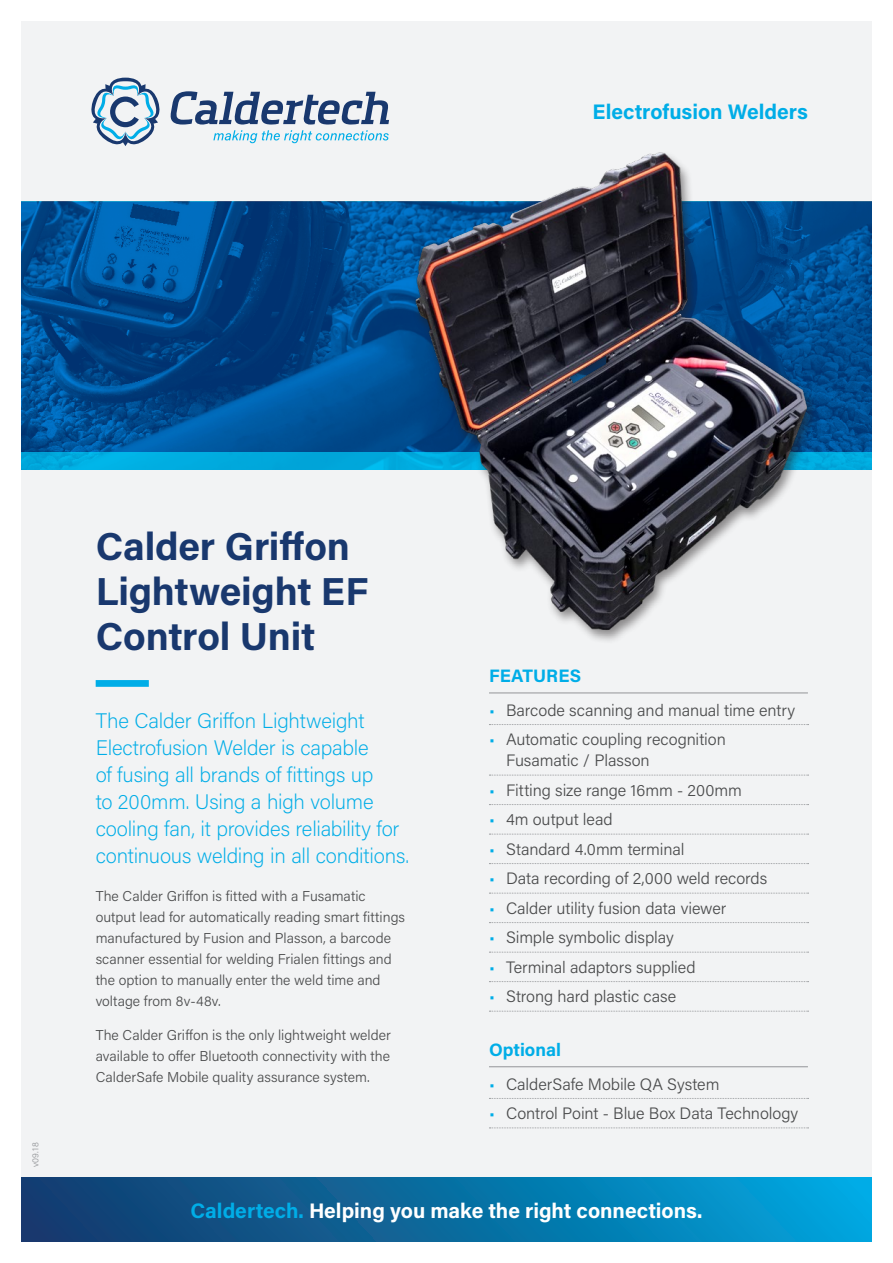
<style>
.page{position:relative;width:893px;height:1263px;background:#fff}
.page>*{position:absolute;margin:0;border:0;box-sizing:border-box;transform-origin:0 0}
.TITLES_26_30_12mm{font:700 39px/45px "Acumin Pro";letter-spacing:-.005em;color:#19386e}
.INTRO_COPY_14_18_4{font:200 21px/27px "Acumin Pro";letter-spacing:-.01em;color:#00ade7}
.t1{font:700 21px "Acumin Pro";color:#fff}
.CATEGORY_14_Auto{font:700 21px "Acumin Pro";color:#00ade7}
.SUB_TITLES_12_Auto{font:700 18px "Acumin Pro";color:#00ade7}
.BULLETS_11_14_3mm{font:300 16.5px/21px "Acumin Pro";letter-spacing:-.005em;color:#4b4c4d}
.BODY_9_5_14_3mm{font:300 14.25px/21px "Acumin Pro";color:#4b4c4d}
.t2{font:300 9px "Acumin Pro";color:#939598}
.s1{color:#00ade7}
</style>
<div class="page">
<div style="left:21px;top:21px;width:851px;height:1157px;background:#f2f3f4"></div>
<div style="left:21px;top:1178px;width:851px;height:64px;background:linear-gradient(to right,#153668,#00a6de)"></div>
<svg style="left:169px;top:91px;width:220px;height:52px"></svg>
<svg style="left:91px;top:78px;width:69px;height:68px"></svg>
<img style="left:21px;top:202px;width:260px;height:251px">
<div style="left:21px;top:453px;width:851px;height:17px;background:#00acdf"></div>
<div style="left:96px;top:680px;width:53px;height:7px;background:#00ade7"></div>
<hr style="left:489px;top:692px;width:319px;height:1px;background:#939598">
<svg style="left:489px;top:724px;width:319px;height:1px"></svg>
<svg style="left:489px;top:775px;width:319px;height:1px"></svg>
<svg style="left:489px;top:804px;width:319px;height:1px"></svg>
<svg style="left:489px;top:834px;width:319px;height:1px"></svg>
<svg style="left:489px;top:863px;width:319px;height:1px"></svg>
<svg style="left:489px;top:893px;width:319px;height:1px"></svg>
<svg style="left:489px;top:922px;width:319px;height:1px"></svg>
<svg style="left:489px;top:952px;width:319px;height:1px"></svg>
<svg style="left:489px;top:981px;width:319px;height:1px"></svg>
<svg style="left:489px;top:1011px;width:319px;height:1px"></svg>
<hr style="left:489px;top:1066px;width:319px;height:1px;background:#939598">
<svg style="left:489px;top:1098px;width:319px;height:1px"></svg>
<svg style="left:489px;top:1127px;width:319px;height:1px"></svg>
<img style="left:281px;top:120px;width:591px;height:522px">
<p class="CATEGORY_14_Auto" style="left:593px;top:97px;width:217px">Electrofusion Welders</p>
<p class="t2" style="left:29px;top:1167px;width:26px;rotate:-90deg">v09.18</p>
<p class="TITLES_26_30_12mm" style="left:96px;top:522px;width:274px">Calder Griffon<br>Lightweight EF<br>Control Unit</p>
<p class="INTRO_COPY_14_18_4" style="left:96px;top:707px;width:315px">The Calder Griffon Lightweight Electrofusion Welder is capable<br>of fusing all brands of fittings up<br>to 200mm. Using a high volume cooling fan, it provides reliability for continuous welding in all conditions.</p>
<p class="BODY_9_5_14_3mm" style="left:96px;top:885px;width:311px">The Calder Griffon is fitted with a Fusamatic output lead for automatically reading smart fittings manufactured by Fusion and Plasson, a barcode scanner essential for welding Frialen fittings and the option to manually enter the weld time and voltage from 8v-48v.</p>
<p class="BODY_9_5_14_3mm" style="left:96px;top:1024px;width:297px;text-align:justify">The Calder Griffon is the only lightweight welder available to offer Bluetooth connectivity with the CalderSafe Mobile quality assurance system.</p>
<p class="SUB_TITLES_12_Auto" style="left:489px;top:663px;width:94px">FEATURES</p>
<p class="BULLETS_11_14_3mm" style="left:489px;top:699px;width:308px"><span class="s1">•</span> Barcode scanning and manual time entry</p>
<p class="BULLETS_11_14_3mm" style="left:506px;top:728px;width:221px;text-indent:-17px"><span class="s1">•</span> Automatic coupling recognition<br>Fusamatic / Plasson</p>
<p class="BULLETS_11_14_3mm" style="left:489px;top:779px;width:254px"><span class="s1">•</span> Fitting size range 16mm - 200mm</p>
<p class="BULLETS_11_14_3mm" style="left:489px;top:808px;width:125px"><span class="s1">•</span> 4m output lead</p>
<p class="BULLETS_11_14_3mm" style="left:489px;top:838px;width:197px"><span class="s1">•</span> Standard 4.0mm terminal</p>
<p class="BULLETS_11_14_3mm" style="left:489px;top:867px;width:280px"><span class="s1">•</span> Data recording of 2,000 weld records</p>
<p class="BULLETS_11_14_3mm" style="left:489px;top:897px;width:239px"><span class="s1">•</span> Calder utility fusion data viewer</p>
<p class="BULLETS_11_14_3mm" style="left:489px;top:926px;width:186px"><span class="s1">•</span> Simple symbolic display</p>
<p class="BULLETS_11_14_3mm" style="left:489px;top:956px;width:208px"><span class="s1">•</span> Terminal adaptors supplied</p>
<p class="BULLETS_11_14_3mm" style="left:489px;top:985px;width:189px"><span class="s1">•</span> Strong hard plastic case</p>
<p class="SUB_TITLES_12_Auto" style="left:489px;top:1037px;width:73px">Optional</p>
<p class="BULLETS_11_14_3mm" style="left:489px;top:1072px;width:232px"><span class="s1">•</span> CalderSafe Mobile QA System</p>
<p class="BULLETS_11_14_3mm" style="left:489px;top:1102px;width:311px"><span class="s1">•</span> Control Point - Blue Box Data Technology</p>
<h2 class="t1" style="left:190px;top:1195px;width:513px"><span class="s1">Caldertech.</span> Helping you make the right connections.</h2>
</div>
